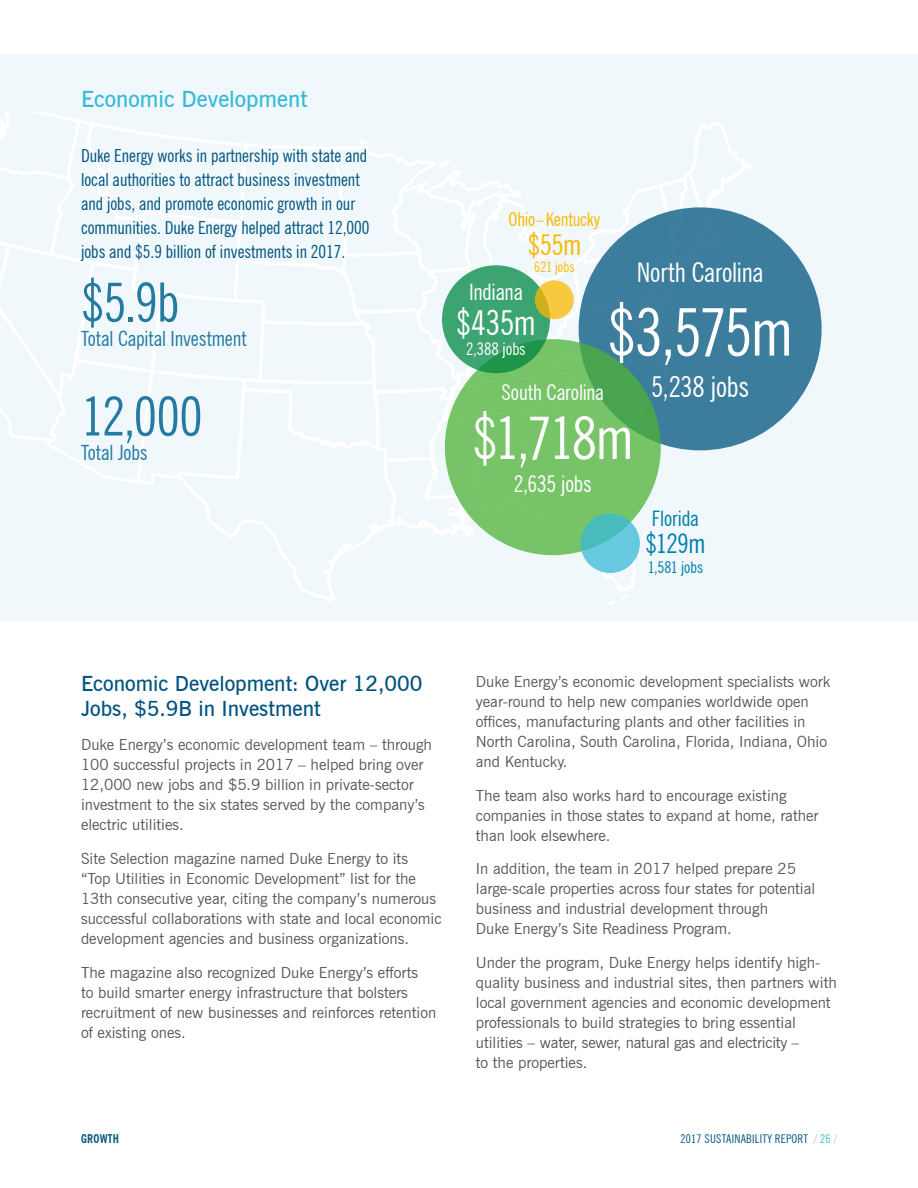
<style>
.page{position:relative;width:918px;height:1188px;background:#fff}
.page>*{position:absolute;margin:0;border:0;box-sizing:border-box;transform-origin:0 0}
.t1{font:condensed 66px "News Gothic BT";color:#fff}
.t2{font:condensed 58.95px "News Gothic BT";color:#fff}
.t3{font:condensed 54px "News Gothic BT";letter-spacing:-.01em;color:#247aa1}
.t4{font:condensed 34.5px "News Gothic BT";color:#fff}
.t5{font:condensed 28.8px "News Gothic BT";letter-spacing:-.01em;color:#fff}
.t6{font:condensed 28.65px "News Gothic BT";color:#fbb800}
.t7{font:condensed 27px "News Gothic BT";letter-spacing:-.005em;color:#fff}
.t8{font:condensed 26.7px "News Gothic BT";color:#007fa8}
.t9{font:condensed 22.95px "News Gothic BT";letter-spacing:-.005em;color:#fff}
.t10{font:condensed 22.65px "News Gothic BT";letter-spacing:-.015em;color:#fff}
.t11{font:600 22.5px "News Gothic BT";color:#38bad6}
.t12{font:condensed 21.6px "News Gothic BT";letter-spacing:-.005em;color:#fff}
.t13{font:condensed 21.3px "News Gothic BT";letter-spacing:-.005em;color:#007fa8}
.t14{font:600 21px/25.5px "News Gothic BT";color:#00547e}
.t15{font:condensed 21px "News Gothic BT";letter-spacing:-.005em;color:#247aa1}
.t16{font:condensed 18.9px "News Gothic BT";letter-spacing:-.015em;color:#fbb800}
.t17{font:condensed 18px/24px "News Gothic BT";color:#00547e}
.t18{font:condensed 17.25px "News Gothic BT";letter-spacing:-.005em;color:#fff}
.t19{font:condensed 16.2px "News Gothic BT";color:#007fa8}
.t20{font:15.3px/20.1px "News Gothic BT";color:#545555}
.t21{font:condensed 14.25px "News Gothic BT";letter-spacing:.005em;color:#fbb800}
.t22{font:condensed 12px "News Gothic BT";letter-spacing:.02em;color:#00547e}
.t23{font:700 condensed 12px "News Gothic BT";letter-spacing:.02em;color:#00547e}
.s1{color:#c0c1c2}
.s2{color:#38bad6}
</style>
<div class="page">
<div style="left:0;top:54px;width:918px;height:567px;background:#f0f8fc"></div>
<svg style="left:0;top:112px;width:753px;height:493px"></svg>
<div style="left:579px;top:207px;width:243px;height:243px;background:#3c7d9d;border-radius:50%"></div>
<svg style="left:445px;top:339px;width:216px;height:216px;background:#71bf65"></svg>
<svg style="left:580px;top:514px;width:60px;height:59px;background:#5bc4d0"></svg>
<svg style="left:442px;top:265px;width:108px;height:108px;background:#39a26c"></svg>
<svg style="left:535px;top:280px;width:39px;height:39px"></svg>
<h3 class="t11" style="left:81px;top:86px;width:228px">Economic Development</h3>
<p class="t17" style="left:81px;top:144px;width:290px">Duke Energy works in partnership with state and local authorities to attract business investment and jobs, and promote economic growth in our communities. Duke Energy helped attract 12,000 jobs and $5.9 billion of investments in 2017.</p>
<h3 class="t3" style="left:81px;top:270px;width:100px">$5.9b</h3>
<h3 class="t15" style="left:81px;top:325px;width:167px">Total Capital Investment</h3>
<h3 class="t3" style="left:81px;top:384px;width:123px">12,000</h3>
<h3 class="t15" style="left:81px;top:439px;width:68px">Total Jobs</h3>
<p class="t16" style="left:509px;top:208px;width:93px">Ohio – Kentucky</p>
<h3 class="t6" style="left:528px;top:227px;width:55px">$55m</h3>
<p class="t21" style="left:534px;top:258px;width:42px">621 jobs</p>
<h3 class="t7" style="left:637px;top:256px;width:128px">North Carolina</h3>
<h1 class="t1" style="left:607px;top:292px;width:187px">$3,575m</h1>
<h3 class="t5" style="left:651px;top:369px;width:100px">5,238 jobs</h3>
<h3 class="t10" style="left:469px;top:279px;width:56px">Indiana</h3>
<h3 class="t4" style="left:456px;top:302px;width:81px">$435m</h3>
<p class="t18" style="left:466px;top:339px;width:61px">2,388 jobs</p>
<h3 class="t12" style="left:502px;top:379px;width:104px">South Carolina</h3>
<h2 class="t2" style="left:472px;top:402px;width:162px">$1,718m</h2>
<h3 class="t9" style="left:514px;top:470px;width:80px">2,635 jobs</h3>
<h3 class="t13" style="left:652px;top:505px;width:49px">Florida</h3>
<h3 class="t8" style="left:645px;top:528px;width:62px">$129m</h3>
<p class="t19" style="left:648px;top:557px;width:57px">1,581 jobs</p>
<h3 class="t14" style="left:81px;top:671px;width:343px">Economic Development: Over 12,000<br>Jobs, $5.9B in Investment</h3>
<p class="t20" style="left:81px;top:734px;width:353px">Duke Energy’s economic development team – through 100 successful projects in 2017 – helped bring over 12,000 new jobs and $5.9 billion in private-sector investment to the six states served by the company’s electric utilities.</p>
<p class="t20" style="left:81px;top:848px;width:362px">Site Selection magazine named Duke Energy to its<br>“Top Utilities in Economic Development” list for the 13th consecutive year, citing the company’s numerous successful collaborations with state and local economic development agencies and business organizations.</p>
<p class="t20" style="left:81px;top:962px;width:357px">The magazine also recognized Duke Energy’s efforts<br>to build smarter energy infrastructure that bolsters recruitment of new businesses and reinforces retention of existing ones.</p>
<p class="t20" style="left:476px;top:671px;width:356px">Duke Energy’s economic development specialists work year-round to help new companies worldwide open offices, manufacturing plants and other facilities in North Carolina, South Carolina, Florida, Indiana, Ohio and Kentucky.</p>
<p class="t20" style="left:476px;top:785px;width:344px">The team also works hard to encourage existing companies in those states to expand at home, rather than look elsewhere.</p>
<p class="t20" style="left:476px;top:859px;width:341px">In addition, the team in 2017 helped prepare 25 large-scale properties across four states for potential business and industrial development through<br>Duke Energy’s Site Readiness Program.</p>
<p class="t20" style="left:476px;top:952px;width:362px">Under the program, Duke Energy helps identify high&shy;quality business and industrial sites, then partners with local government agencies and economic development professionals to build strategies to bring essential utilities – water, sewer, natural gas and electricity –<br>to the properties.</p>
<p class="t23" style="left:81px;top:1131px;width:40px">GROWTH</p>
<p class="t22" style="left:680px;top:1132px;width:158px">2017 SUSTAINABILITY REPORT <span class="s1">/</span> <span class="s2">26</span> <span class="s1">/</span></p>
</div>
